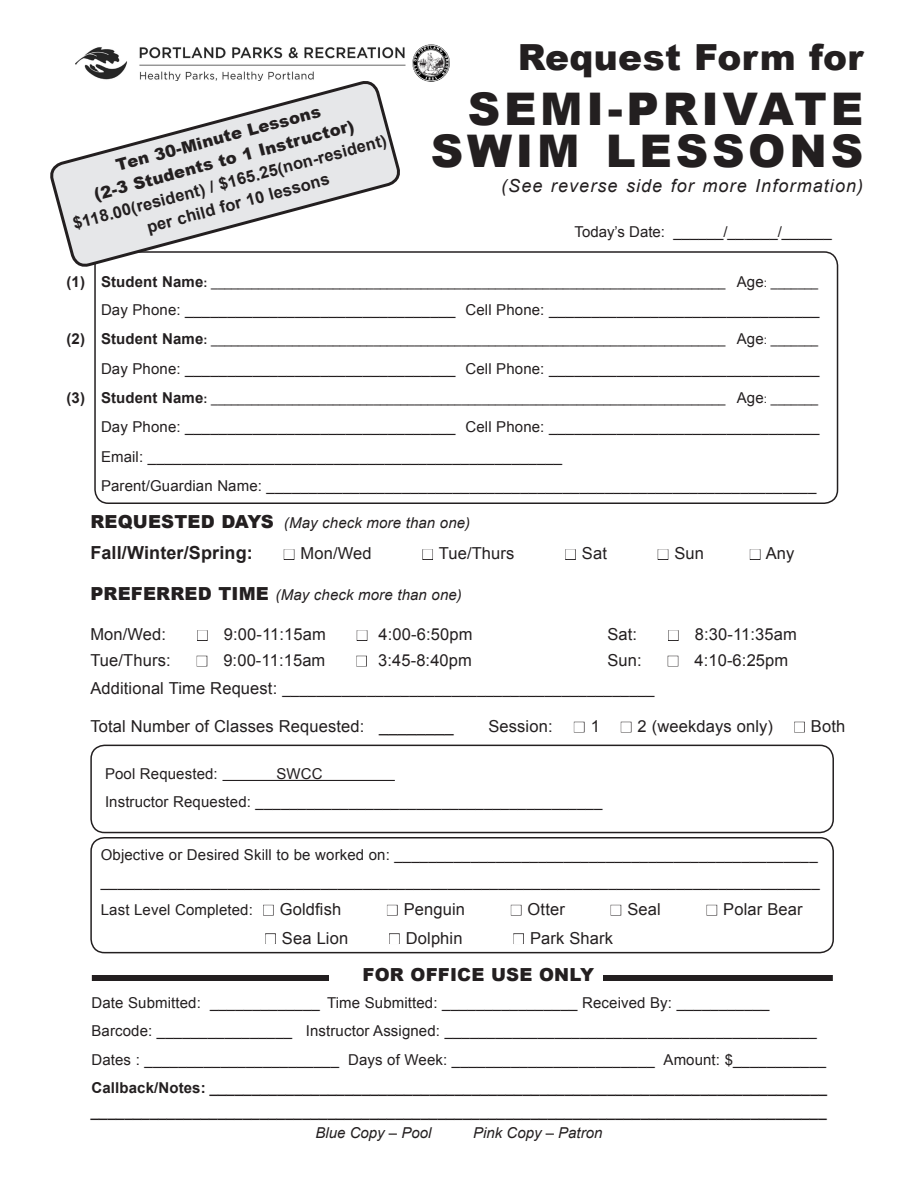
<style>
.page{position:relative;width:918px;height:1188px;background:#fff}
.page>*{position:absolute;margin:0;border:0;box-sizing:border-box;transform-origin:0 0}
.t1{font:900 45px/42px "Arial";letter-spacing:.085em;color:#231f20;text-align:right}
.t2{font:900 36px "Arial";letter-spacing:.01em;color:#231f20}
.t3{font:italic 18px "Arial";letter-spacing:.06em;color:#231f20}
.t4{font:700 18px "Arial";letter-spacing:.01em;color:#231f20}
.t5{font:900 18px "Arial";letter-spacing:.01em;color:#231f20}
.t6{font:16.5px "Arial";letter-spacing:.01em;color:#231f20}
.t7{font:700 16.5px "Arial";color:#231f20}
.t8{font:900 16.5px "Arial";color:#231f20}
.t9{font:15px/27px "Arial";letter-spacing:.01em;color:#231f20}
.t10{font:italic 15px/24px "Arial";letter-spacing:.01em;color:#231f20}
.t11{font:12px "Arial";color:#231f20}
.s1{font-weight:700;font-size:15px}
.s2{font-weight:700}
.s3{font-size:15px}
.s4{font-weight:900;font-style:normal;font-size:18px}
.s5{font-size:21px;color:#fff}
.s6{font-size:16.5px}
.s7{font-weight:700;font-style:normal}
</style>
<div class="page">
<div style="left:94px;top:251px;width:744px;height:253px;border:2px solid #231f20;border-radius:14px"></div>
<svg style="left:50px;top:81px;width:351px;height:197px"></svg>
<div style="left:92px;top:975px;width:741px;height:6px;background:#231f20"></div>
<div style="left:329px;top:964px;width:274px;height:39px;background:#fff"></div>
<img style="left:76px;top:47px;width:329px;height:34px">
<img style="left:412px;top:44px;width:38px;height:38px">
<div style="left:284px;top:549px;width:10px;height:11px;border:1px solid #231f20"></div>
<div style="left:422px;top:549px;width:11px;height:11px;border:1px solid #231f20"></div>
<div style="left:565px;top:549px;width:11px;height:11px;border:1px solid #231f20"></div>
<div style="left:658px;top:549px;width:10px;height:11px;border:1px solid #231f20"></div>
<div style="left:750px;top:549px;width:10px;height:11px;border:1px solid #231f20"></div>
<div style="left:197px;top:630px;width:11px;height:11px;border:1px solid #231f20"></div>
<div style="left:357px;top:630px;width:10px;height:11px;border:1px solid #231f20"></div>
<div style="left:668px;top:630px;width:11px;height:11px;border:1px solid #231f20"></div>
<div style="left:197px;top:656px;width:10px;height:10px;border:1px solid #231f20"></div>
<div style="left:356px;top:656px;width:11px;height:10px;border:1px solid #231f20"></div>
<div style="left:668px;top:656px;width:10px;height:10px;border:1px solid #231f20"></div>
<div style="left:574px;top:722px;width:10px;height:10px;border:1px solid #231f20"></div>
<div style="left:621px;top:722px;width:10px;height:10px;border:1px solid #231f20"></div>
<div style="left:794px;top:722px;width:11px;height:10px;border:1px solid #231f20"></div>
<div style="left:90px;top:837px;width:744px;height:116px;border:2px solid #231f20;border-radius:14px"></div>
<div style="left:263px;top:905px;width:11px;height:10px;border:1px solid #231f20"></div>
<div style="left:387px;top:905px;width:11px;height:10px;border:1px solid #231f20"></div>
<div style="left:511px;top:905px;width:10px;height:10px;border:1px solid #231f20"></div>
<div style="left:611px;top:905px;width:10px;height:10px;border:1px solid #231f20"></div>
<div style="left:707px;top:905px;width:10px;height:10px;border:1px solid #231f20"></div>
<div style="left:265px;top:933px;width:11px;height:11px;border:1px solid #231f20"></div>
<div style="left:389px;top:933px;width:11px;height:11px;border:1px solid #231f20"></div>
<div style="left:513px;top:933px;width:11px;height:11px;border:1px solid #231f20"></div>
<div style="left:90px;top:745px;width:744px;height:88px;border:2px solid #231f20;border-radius:14px"></div>
<hr style="left:222px;top:780px;width:173px;height:1px;background:#231f20">
<p class="t8" style="left:113px;top:154px;width:212px;rotate:-15deg">Ten 30-Minute Lessons</p>
<p class="t8" style="left:91px;top:183px;width:270px;rotate:-15deg">(2-3 Students to 1 Instructor)</p>
<p class="t7" style="left:71px;top:213px;width:325px;rotate:-15deg">$118.00(resident) / $165.25(non-resident)</p>
<p class="t7" style="left:144px;top:217px;width:190px;rotate:-15deg">per child for 10 lessons</p>
<p class="t2" style="left:518px;top:31px;width:347px">Request Form for</p>
<p class="t1" style="left:431px;top:86px;width:434px">SEMI-PRIVATE<br>SWIM LESSONS</p>
<p class="t3" style="left:501px;top:174px;width:364px">(See reverse side for more Information)</p>
<p class="t9" style="left:574px;top:219px;width:259px">Today’s Date: ______/______/______</p>
<p class="t11" style="left:67px;top:275px;width:753px"><span class="s1">(1) Student Name</span><span class="s2">:</span> ____________________________________________________________________________ <span class="s3">Age</span>: _______</p>
<p class="t9" style="left:101px;top:296px;width:720px">Day Phone: ________________________________ Cell Phone: ________________________________</p>
<p class="t11" style="left:67px;top:332px;width:753px"><span class="s1">(2) Student Name</span><span class="s2">:</span> ____________________________________________________________________________ <span class="s3">Age</span>: _______</p>
<p class="t9" style="left:101px;top:355px;width:720px">Day Phone: ________________________________ Cell Phone: ________________________________</p>
<p class="t11" style="left:67px;top:391px;width:753px"><span class="s1">(3) Student Name</span><span class="s2">:</span> ____________________________________________________________________________ <span class="s3">Age</span>: _______</p>
<p class="t9" style="left:101px;top:414px;width:720px">Day Phone: ________________________________ Cell Phone: ________________________________</p>
<p class="t9" style="left:101px;top:443px;width:463px">Email: _________________________________________________</p>
<p class="t9" style="left:101px;top:473px;width:717px">Parent/Guardian Name: _________________________________________________________________</p>
<p class="t10" style="left:90px;top:511px;width:381px"><span class="s4">REQUESTED DAYS</span> (May check more than one)</p>
<p class="t4" style="left:90px;top:541px;width:164px">Fall/Winter/Spring:</p>
<p class="t6" style="left:283px;top:543px;width:90px"><span class="s5">■</span> Mon/Wed</p>
<p class="t6" style="left:421px;top:543px;width:95px"><span class="s5">■</span> Tue/Thurs</p>
<p class="t6" style="left:564px;top:543px;width:44px"><span class="s5">■</span> Sat</p>
<p class="t6" style="left:657px;top:543px;width:49px"><span class="s5">■</span> Sun</p>
<p class="t6" style="left:749px;top:543px;width:47px"><span class="s5">■</span> Any</p>
<p class="t10" style="left:90px;top:583px;width:373px"><span class="s4">PREFERRED TIME</span> (May check more than one)</p>
<p class="t6" style="left:90px;top:624px;width:77px">Mon/Wed:</p>
<p class="t6" style="left:196px;top:624px;width:131px"><span class="s5">■</span> 9:00-11:15am</p>
<p class="t6" style="left:356px;top:624px;width:118px"><span class="s5">■</span> 4:00-6:50pm</p>
<p class="t6" style="left:607px;top:624px;width:31px">Sat:</p>
<p class="t6" style="left:667px;top:624px;width:131px"><span class="s5">■</span> 8:30-11:35am</p>
<p class="t6" style="left:90px;top:649px;width:237px">Tue/Thurs: <span class="s5">■</span> 9:00-11:15am</p>
<p class="t6" style="left:355px;top:649px;width:118px"><span class="s5">■</span> 3:45-8:40pm</p>
<p class="t6" style="left:607px;top:649px;width:182px">Sun: <span class="s5">■</span> 4:10-6:25pm</p>
<p class="t9" style="left:90px;top:676px;width:566px"><span class="s6">Additional Time Request:</span> ____________________________________________</p>
<p class="t6" style="left:90px;top:715px;width:365px">Total Number of Classes Requested: ________</p>
<p class="t6" style="left:488px;top:715px;width:358px">Session: <span class="s5">■</span> 1 <span class="s5">■</span> 2 (weekdays only) <span class="s5">■</span> Both</p>
<p class="t9" style="left:105px;top:760px;width:114px">Pool Requested:</p>
<p class="t9" style="left:276px;top:760px;width:48px">SWCC</p>
<p class="t9" style="left:105px;top:789px;width:499px">Instructor Requested: _________________________________________</p>
<p class="t9" style="left:101px;top:841px;width:720px">Objective or Desired Skill to be worked on: __________________________________________________ _____________________________________________________________________________________</p>
<p class="t9" style="left:101px;top:896px;width:242px">Last Level Completed: <span class="s5">■</span> <span class="s6">Goldfish</span></p>
<p class="t6" style="left:386px;top:898px;width:81px"><span class="s5">■</span> Penguin</p>
<p class="t6" style="left:510px;top:898px;width:57px"><span class="s5">■</span> Otter</p>
<p class="t6" style="left:610px;top:898px;width:53px"><span class="s5">■</span> Seal</p>
<p class="t6" style="left:706px;top:898px;width:99px"><span class="s5">■</span> Polar Bear</p>
<p class="t6" style="left:264px;top:927px;width:86px"><span class="s5">■</span> Sea Lion</p>
<p class="t6" style="left:388px;top:927px;width:76px"><span class="s5">■</span> Dolphin</p>
<p class="t6" style="left:512px;top:927px;width:102px"><span class="s5">■</span> Park Shark</p>
<p class="t5" style="left:363px;top:961px;width:233px">FOR OFFICE USE ONLY</p>
<p class="t9" style="left:92px;top:989px;width:680px">Date Submitted: _____________ Time Submitted: ________________ Received By: ___________</p>
<p class="t9" style="left:92px;top:1018px;width:727px">Barcode: ________________ Instructor Assigned: ____________________________________________</p>
<p class="t9" style="left:92px;top:1046px;width:736px">Dates : _______________________ Days of Week: ________________________ Amount: $___________</p>
<p class="t10" style="left:92px;top:1076px;width:738px"><span class="s7">Callback/Notes:</span> _________________________________________________________________________ _______________________________________________________________________________________</p>
<p class="t10" style="left:316px;top:1121px;width:117px">Blue Copy – Pool</p>
<p class="t10" style="left:473px;top:1121px;width:131px">Pink Copy – Patron</p>
</div>
